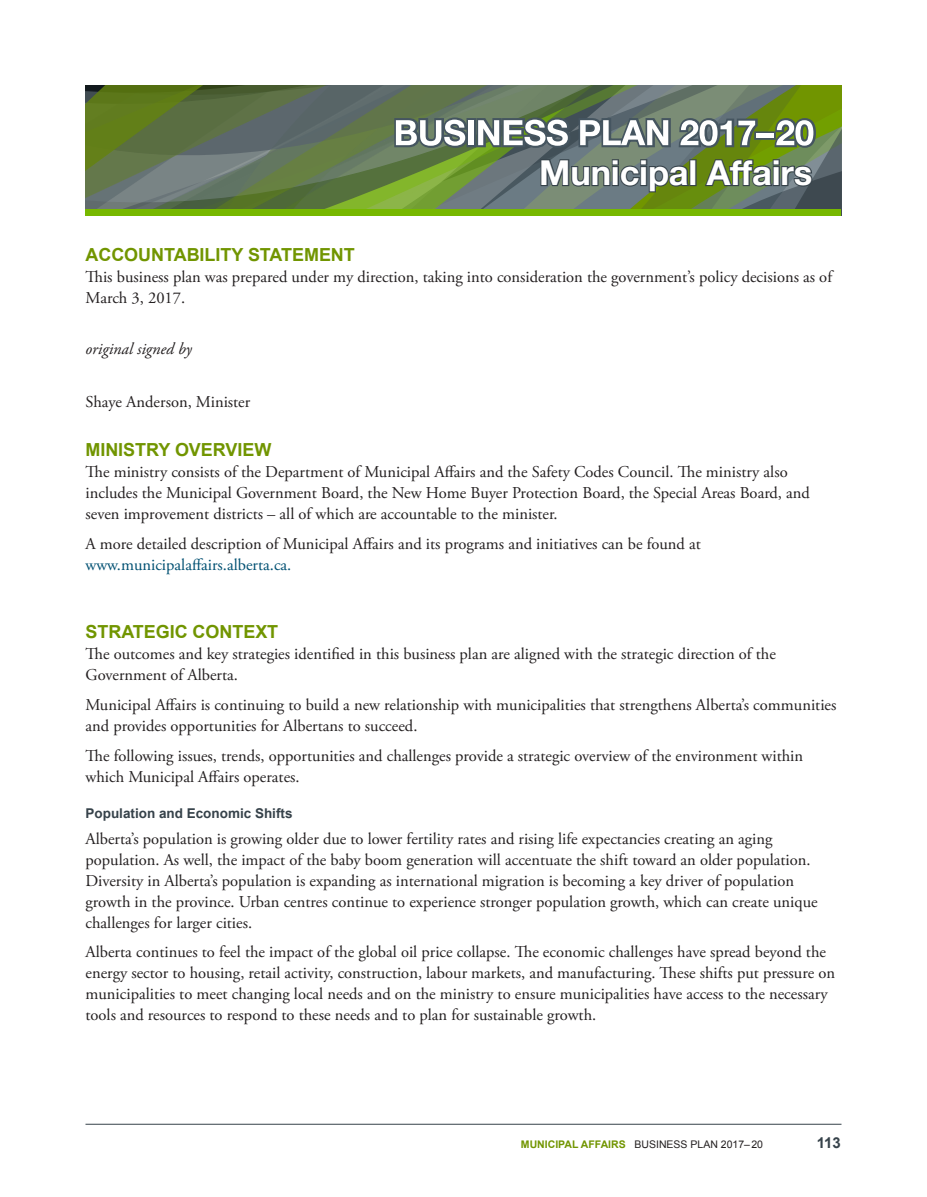
<style>
.page{position:relative;width:927px;height:1197px;background:#fff}
.page>*{position:absolute;margin:0;border:0;box-sizing:border-box;transform-origin:0 0}
.t1{font:700 34.5px "Helvetica Neue LT Std";letter-spacing:-.005em;color:#fff}
.Main_Heading{font:700 18px "Arial";letter-spacing:-.005em;color:#719500}
.paragraph_text{font:16.5px/21px "Adobe Garamond Pro";color:#231f20}
.paragraph_text__last{font:16.5px/21px "Adobe Garamond Pro";color:#231f20}
.paragraph_text_no_sp{font:16.5px "Adobe Garamond Pro";color:#231f20}
.signature_area{font:italic 16.5px "Adobe Garamond Pro";color:#231f20}
.t2{font:700 15px "Arial";color:#36424a}
.Left_header-Strag_Co{font:700 13.5px "Arial";color:#36424a}
.Footer_-_Ministry_Na{font:10.5px "Arial";color:#231f20}
.s1{color:#005072}
.s2{font-weight:700;color:#719500}
</style>
<div class="page">
<hr style="left:86px;top:1124px;width:756px;height:1px;background:#36424a">
<svg style="left:86px;top:86px;width:756px;height:130px;background:#6b8256"></svg>
<h1 class="t1" style="left:539px;top:151px;width:275px">Municipal Affairs</h1>
<p class="Main_Heading" style="left:86px;top:242px;width:271px">ACCOUNTABILITY STATEMENT</p>
<p class="paragraph_text" style="left:86px;top:266px;width:748px">This business plan was prepared under my direction, taking into consideration the government’s policy decisions as of<br>March 3, 2017.</p>
<p class="signature_area" style="left:86px;top:339px;width:108px">original signed by</p>
<p class="paragraph_text_no_sp" style="left:86px;top:392px;width:166px">Shaye Anderson, Minister</p>
<p class="Main_Heading" style="left:86px;top:438px;width:187px">MINISTRY OVERVIEW</p>
<p class="paragraph_text" style="left:86px;top:462px;width:726px">The ministry consists of the Department of Municipal Affairs and the Safety Codes Council. The ministry also includes the Municipal Government Board, the New Home Buyer Protection Board, the Special Areas Board, and seven improvement districts – all of which are accountable to the minister.</p>
<p class="paragraph_text__last" style="left:86px;top:533px;width:617px">A more detailed description of Municipal Affairs and its programs and initiatives can be found at <span class="s1">www.municipalaffairs.alberta.ca.</span></p>
<p class="Main_Heading" style="left:86px;top:620px;width:194px">STRATEGIC CONTEXT</p>
<p class="paragraph_text" style="left:86px;top:644px;width:692px">The outcomes and key strategies identified in this business plan are aligned with the strategic direction of the<br>Government of Alberta.</p>
<p class="paragraph_text" style="left:86px;top:695px;width:752px">Municipal Affairs is continuing to build a new relationship with municipalities that strengthens Alberta’s communities and provides opportunities for Albertans to succeed.</p>
<p class="paragraph_text__last" style="left:86px;top:746px;width:719px">The following issues, trends, opportunities and challenges provide a strategic overview of the environment within which Municipal Affairs operates.</p>
<p class="Left_header-Strag_Co" style="left:86px;top:804px;width:209px">Population and Economic Shifts</p>
<p class="paragraph_text" style="left:86px;top:829px;width:734px">Alberta’s population is growing older due to lower fertility rates and rising life expectancies creating an aging population. As well, the impact of the baby boom generation will accentuate the shift toward an older population.<br>Diversity in Alberta’s population is expanding as international migration is becoming a key driver of population growth in the province. Urban centres continue to experience stronger population growth, which can create unique challenges for larger cities.</p>
<p class="paragraph_text__last" style="left:86px;top:942px;width:751px">Alberta continues to feel the impact of the global oil price collapse. The economic challenges have spread beyond the energy sector to housing, retail activity, construction, labour markets, and manufacturing. These shifts put pressure on municipalities to meet changing local needs and on the ministry to ensure municipalities have access to the necessary tools and resources to respond to these needs and to plan for sustainable growth.</p>
<p class="Footer_-_Ministry_Na" style="left:521px;top:1137px;width:244px"><span class="s2">MUNICIPAL AFFAIRS</span> BUSINESS PLAN 2017–20</p>
<p class="t2" style="left:817px;top:1133px;width:26px">113</p>
</div>
